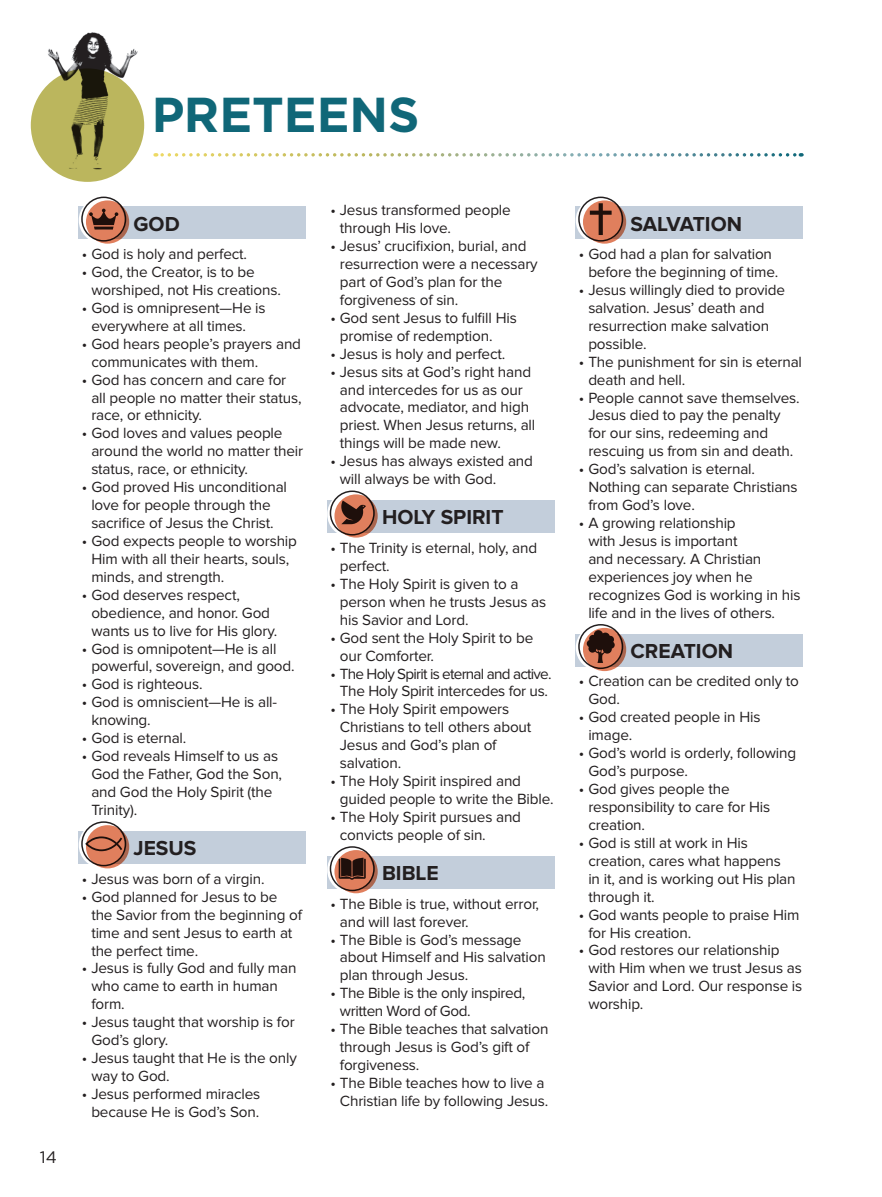
<style>
.page{position:relative;width:882px;height:1197px;background:#fff}
.page>*{position:absolute;margin:0;border:0;box-sizing:border-box;transform-origin:0 0}
.t1{font:700 49px "Gotham";color:#106778}
.t2{font:700 21px "Proxima Nova";color:#231f20}
.t3{font:16.62px "Gotham";color:#231f20}
.t4{font:15.4px/17.8px "Proxima Nova";letter-spacing:-.01em;color:#231f20}
.t5{font:15.4px/17.8px "Proxima Nova";letter-spacing:-.05em;color:#231f20;text-align:center}
</style>
<div class="page">
<div style="left:79px;top:207px;width:227px;height:32px;background:#c3cedb"></div>
<div style="left:79px;top:832px;width:227px;height:32px;background:#c3cedb"></div>
<svg style="left:79px;top:197px;width:46px;height:46px"></svg>
<svg style="left:86px;top:200px;width:43px;height:44px"></svg>
<svg style="left:81px;top:197px;width:45px;height:45px"></svg>
<svg style="left:83px;top:198px;width:42px;height:42px"></svg>
<svg style="left:89px;top:209px;width:29px;height:21px"></svg>
<svg style="left:79px;top:822px;width:46px;height:46px"></svg>
<svg style="left:86px;top:825px;width:43px;height:43px"></svg>
<svg style="left:81px;top:821px;width:45px;height:45px"></svg>
<svg style="left:83px;top:823px;width:42px;height:42px"></svg>
<svg style="left:85px;top:836px;width:37px;height:15px"></svg>
<div style="left:327px;top:501px;width:228px;height:32px;background:#c3cedb"></div>
<div style="left:327px;top:856px;width:228px;height:33px;background:#c3cedb"></div>
<svg style="left:327px;top:491px;width:46px;height:46px"></svg>
<svg style="left:334px;top:494px;width:44px;height:44px"></svg>
<svg style="left:330px;top:491px;width:45px;height:45px"></svg>
<svg style="left:331px;top:492px;width:42px;height:42px"></svg>
<svg style="left:341px;top:500px;width:25px;height:24px"></svg>
<svg style="left:327px;top:847px;width:46px;height:46px"></svg>
<svg style="left:334px;top:850px;width:44px;height:43px"></svg>
<svg style="left:330px;top:846px;width:45px;height:45px"></svg>
<svg style="left:331px;top:848px;width:42px;height:42px"></svg>
<svg style="left:339px;top:858px;width:27px;height:22px"></svg>
<div style="left:576px;top:207px;width:227px;height:32px;background:#c3cedb"></div>
<div style="left:576px;top:634px;width:227px;height:33px;background:#c3cedb"></div>
<svg style="left:576px;top:197px;width:46px;height:46px"></svg>
<svg style="left:583px;top:200px;width:43px;height:44px"></svg>
<svg style="left:578px;top:197px;width:45px;height:45px"></svg>
<svg style="left:580px;top:198px;width:42px;height:42px"></svg>
<svg style="left:590px;top:203px;width:22px;height:32px"></svg>
<svg style="left:576px;top:625px;width:46px;height:46px"></svg>
<svg style="left:583px;top:628px;width:43px;height:43px"></svg>
<svg style="left:578px;top:624px;width:45px;height:45px"></svg>
<svg style="left:580px;top:626px;width:42px;height:42px"></svg>
<svg style="left:587px;top:630px;width:28px;height:33px"></svg>
<div style="left:31px;top:68px;width:113px;height:114px;background:#bbb65d;border-radius:50%"></div>
<img style="left:37px;top:32px;width:106px;height:140px">
<svg style="left:162px;top:153px;width:639px;height:4px"></svg>
<h1 class="t1" style="left:151px;top:82px;width:270px">PRETEENS</h1>
<p class="t3" style="left:40px;top:1147px;width:19px">14</p>
<h2 class="t2" style="left:134px;top:211px;width:48px">GOD</h2>
<p class="t4" style="left:82px;top:245px;width:167px">• God is holy and perfect.</p>
<p class="t4" style="left:91px;top:263px;width:191px;text-indent:-9px">• God, the Creator, is to be worshiped, not His creations.</p>
<p class="t4" style="left:91px;top:299px;width:176px;text-indent:-9px">• God is omnipresent—He is everywhere at all times.</p>
<p class="t4" style="left:91px;top:335px;width:211px;text-indent:-9px">• God hears people’s prayers and communicates with them.</p>
<p class="t4" style="left:91px;top:371px;width:212px;text-indent:-9px">• God has concern and care for all people no matter their status, race, or ethnicity.</p>
<p class="t4" style="left:91px;top:425px;width:213px;text-indent:-9px">• God loves and values people around the world no matter their status, race, or ethnicity.</p>
<p class="t4" style="left:82px;top:478px;width:207px;text-align:center">• God proved His unconditional love for people through the sacrifice of Jesus the Christ.</p>
<p class="t4" style="left:91px;top:532px;width:207px;text-indent:-9px">• God expects people to worship<br>Him with all their hearts, souls, minds, and strength.</p>
<p class="t4" style="left:91px;top:586px;width:188px;text-indent:-9px">• God deserves respect, obedience, and honor. God wants us to live for His glory.</p>
<p class="t4" style="left:91px;top:640px;width:205px;text-indent:-9px">• God is omnipotent—He is all powerful, sovereign, and good.</p>
<p class="t4" style="left:82px;top:676px;width:122px">• God is righteous.</p>
<p class="t4" style="left:91px;top:694px;width:187px;text-indent:-9px">• God is omniscient—He is all&shy;knowing.</p>
<p class="t4" style="left:82px;top:729px;width:106px">• God is eternal.</p>
<p class="t4" style="left:91px;top:747px;width:192px;text-indent:-9px">• God reveals Himself to us as<br>God the Father, God the Son, and God the Holy Spirit (the<br>Trinity).</p>
<h2 class="t2" style="left:134px;top:836px;width:65px">JESUS</h2>
<p class="t4" style="left:82px;top:870px;width:184px">• Jesus was born of a virgin.</p>
<p class="t4" style="left:91px;top:888px;width:212px;text-indent:-9px">• God planned for Jesus to be the Savior from the beginning of time and sent Jesus to earth at the perfect time.</p>
<p class="t4" style="left:91px;top:960px;width:207px;text-indent:-9px">• Jesus is fully God and fully man who came to earth in human form.</p>
<p class="t4" style="left:91px;top:1013px;width:205px;text-indent:-9px">• Jesus taught that worship is for<br>God’s glory.</p>
<p class="t4" style="left:91px;top:1049px;width:207px;text-indent:-9px">• Jesus taught that He is the only way to God.</p>
<p class="t4" style="left:82px;top:1085px;width:180px;text-align:center">• Jesus performed miracles because He is God’s Son.</p>
<p class="t4" style="left:340px;top:201px;width:173px;text-indent:-9px">• Jesus transformed people through His love.</p>
<p class="t4" style="left:340px;top:237px;width:199px;text-indent:-9px">• Jesus’ crucifixion, burial, and resurrection were a necessary part of God’s plan for the forgiveness of sin.</p>
<p class="t4" style="left:340px;top:309px;width:178px;text-indent:-9px">• God sent Jesus to fulfill His promise of redemption.</p>
<p class="t4" style="left:330px;top:345px;width:177px">• Jesus is holy and perfect.</p>
<p class="t4" style="left:340px;top:363px;width:197px;text-indent:-9px">• Jesus sits at God’s right hand and intercedes for us as our advocate, mediator, and high priest. When Jesus returns, all things will be made new.</p>
<p class="t4" style="left:340px;top:452px;width:195px;text-indent:-9px">• Jesus has always existed and will always be with God.</p>
<h2 class="t2" style="left:382px;top:505px;width:123px">HOLY SPIRIT</h2>
<p class="t4" style="left:340px;top:539px;width:199px;text-indent:-9px">• The Trinity is eternal, holy, and perfect.</p>
<p class="t4" style="left:340px;top:575px;width:208px;text-indent:-9px">• The Holy Spirit is given to a person when he trusts Jesus as his Savior and Lord.</p>
<p class="t4" style="left:340px;top:629px;width:195px;text-indent:-9px">• God sent the Holy Spirit to be our Comforter.</p>
<p class="t5" style="left:330px;top:665px;width:223px">• The Holy Spirit is eternal and active.<br>The Holy Spirit intercedes for us.</p>
<p class="t4" style="left:340px;top:701px;width:193px;text-indent:-9px">• The Holy Spirit empowers<br>Christians to tell others about<br>Jesus and God’s plan of salvation.</p>
<p class="t4" style="left:340px;top:772px;width:215px;text-indent:-9px">• The Holy Spirit inspired and guided people to write the Bible.</p>
<p class="t4" style="left:340px;top:808px;width:183px;text-indent:-9px">• The Holy Spirit pursues and convicts people of sin.</p>
<h2 class="t2" style="left:382px;top:861px;width:58px">BIBLE</h2>
<p class="t4" style="left:340px;top:895px;width:201px;text-indent:-9px">• The Bible is true, without error, and will last forever.</p>
<p class="t4" style="left:340px;top:931px;width:208px;text-indent:-9px">• The Bible is God’s message about Himself and His salvation plan through Jesus.</p>
<p class="t4" style="left:340px;top:985px;width:187px;text-indent:-9px">• The Bible is the only inspired, written Word of God.</p>
<p class="t4" style="left:340px;top:1020px;width:210px;text-indent:-9px">• The Bible teaches that salvation through Jesus is God’s gift of forgiveness.</p>
<p class="t4" style="left:330px;top:1074px;width:219px;text-align:right">• The Bible teaches how to live a<br>Christian life by following Jesus.</p>
<h2 class="t2" style="left:631px;top:211px;width:113px">SALVATION</h2>
<p class="t4" style="left:588px;top:245px;width:191px;text-indent:-9px">• God had a plan for salvation before the beginning of time.</p>
<p class="t4" style="left:588px;top:281px;width:198px;text-indent:-9px">• Jesus willingly died to provide salvation. Jesus’ death and resurrection make salvation possible.</p>
<p class="t4" style="left:588px;top:353px;width:215px;text-indent:-9px">• The punishment for sin is eternal death and hell.</p>
<p class="t4" style="left:588px;top:389px;width:213px;text-indent:-9px">• People cannot save themselves.<br>Jesus died to pay the penalty for our sins, redeeming and rescuing us from sin and death.</p>
<p class="t4" style="left:588px;top:460px;width:211px;text-indent:-9px">• God’s salvation is eternal.<br>Nothing can separate Christians from God’s love.</p>
<p class="t4" style="left:588px;top:514px;width:214px;text-indent:-9px">• A growing relationship<br>with Jesus is important<br>and necessary. A Christian experiences joy when he recognizes God is working in his life and in the lives of others.</p>
<h2 class="t2" style="left:631px;top:639px;width:104px">CREATION</h2>
<p class="t4" style="left:588px;top:673px;width:212px;text-indent:-9px">• Creation can be credited only to<br>God.</p>
<p class="t4" style="left:588px;top:709px;width:174px;text-indent:-9px">• God created people in His image.</p>
<p class="t4" style="left:588px;top:744px;width:209px;text-indent:-9px">• God’s world is orderly, following<br>God’s purpose.</p>
<p class="t4" style="left:588px;top:780px;width:184px;text-indent:-9px">• God gives people the responsibility to care for His creation.</p>
<p class="t4" style="left:588px;top:834px;width:209px;text-indent:-9px">• God is still at work in His creation, cares what happens in it, and is working out His plan through it.</p>
<p class="t4" style="left:588px;top:906px;width:213px;text-indent:-9px">• God wants people to praise Him for His creation.</p>
<p class="t4" style="left:588px;top:942px;width:216px;text-indent:-9px">• God restores our relationship with Him when we trust Jesus as<br>Savior and Lord. Our response is worship.</p>
</div>
